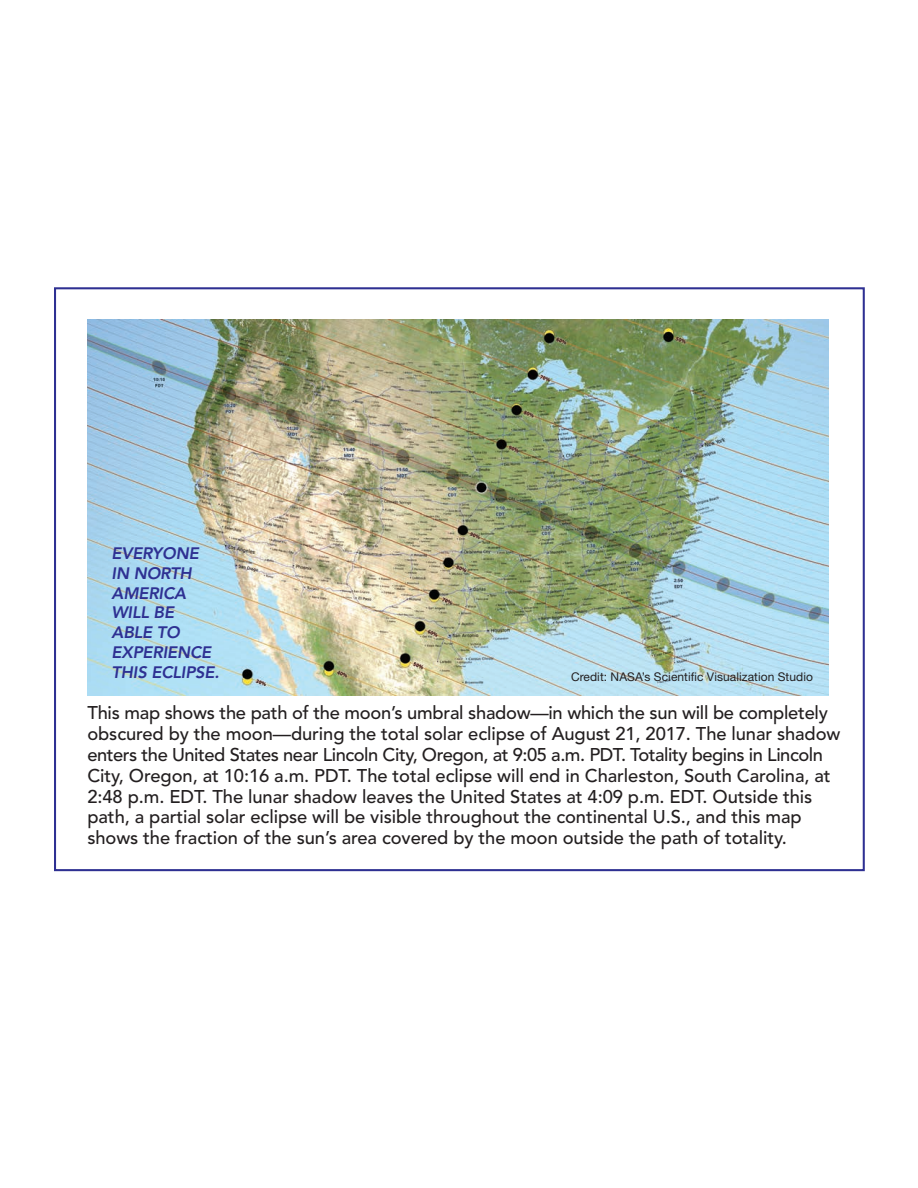
<style>
.page{position:relative;width:918px;height:1188px;background:#fff}
.page>*{position:absolute;margin:0;border:0;box-sizing:border-box;transform-origin:0 0}
.Hyperlink{font:500 18.3px/20.7px "Avenir";letter-spacing:-.005em;color:#231f20}
.Hyperlink-2{font:italic 800 16.5px "Avenir";letter-spacing:-.01em;color:#2e3092}
.Hyperlink-3{font:12px "Helvetica Neue LT Std";letter-spacing:.005em;color:#231f20}
</style>
<div class="page">
<img style="left:87px;top:319px;width:742px;height:376px">
<p class="Hyperlink-2" style="left:112px;top:544px;width:89px">EVERYONE</p>
<p class="Hyperlink-2" style="left:112px;top:563px;width:82px">IN NORTH</p>
<p class="Hyperlink-2" style="left:112px;top:583px;width:76px">AMERICA</p>
<p class="Hyperlink-2" style="left:112px;top:603px;width:64px">WILL BE</p>
<p class="Hyperlink-2" style="left:112px;top:623px;width:70px">ABLE TO</p>
<p class="Hyperlink-2" style="left:112px;top:643px;width:101px">EXPERIENCE</p>
<p class="Hyperlink-2" style="left:112px;top:662px;width:109px">THIS ECLIPSE.</p>
<p class="Hyperlink-3" style="left:571px;top:669px;width:243px">Credit: NASA’s Scientific Visualization Studio</p>
<p class="Hyperlink" style="left:87px;top:703px;width:755px">This map shows the path of the moon’s umbral shadow—in which the sun will be completely obscured by the moon—during the total solar eclipse of August 21, 2017. The lunar shadow enters the United States near Lincoln City, Oregon, at 9:05 a.m. PDT. Totality begins in Lincoln City, Oregon, at 10:16 a.m. PDT. The total eclipse will end in Charleston, South Carolina, at 2:48 p.m. EDT. The lunar shadow leaves the United States at 4:09 p.m. EDT. Outside this path, a partial solar eclipse will be visible throughout the continental U.S., and this map shows the fraction of the sun’s area covered by the moon outside the path of totality.</p>
</div>
